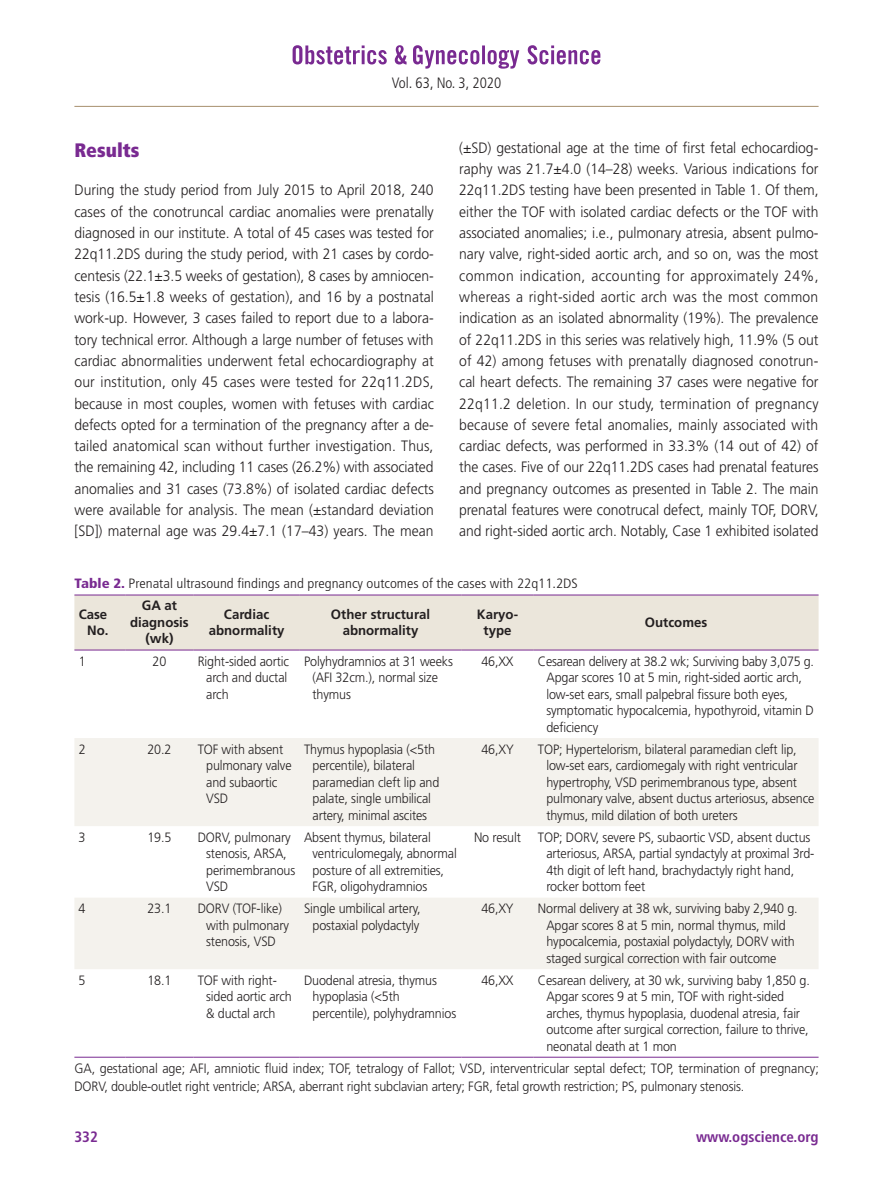
<style>
.page{position:relative;width:893px;height:1191px;background:#fff}
.page>*{position:absolute;margin:0;border:0;box-sizing:border-box;transform-origin:0 0}
.t1{font:900 condensed 19.5px "Frutiger LT Std";color:#792a91}
.t2{font:300 15px/21.3px "Frutiger LT Std";letter-spacing:-.005em;color:#231f20;text-align:justify;scale:.93 1}
.t3{font:700 condensed 15px "Frutiger LT Std";color:#792a91}
.t4{font:300 condensed 15px "Frutiger LT Std";color:#231f20}
.t5{font:300 13.5px/16.5px "Frutiger LT Std";letter-spacing:-.01em;color:#231f20;scale:.93 1}
.t6{font:700 13.5px/16.5px "Frutiger LT Std";color:#231f20;text-align:center}
.t7{font:300 condensed 13.5px "Frutiger LT Std";color:#231f20;scale:1.1 1}
.s1{font-weight:900;color:#792a91}
</style>
<div class="page">
<hr style="left:74px;top:106px;width:745px;height:1px;background:#ad9676">
<svg style="left:527px;top:45px;width:73px;height:19px"></svg>
<svg style="left:413px;top:45px;width:106px;height:24px"></svg>
<svg style="left:293px;top:45px;width:114px;height:19px"></svg>
<div style="left:74px;top:595px;width:745px;height:54px;background:#ebe6db"></div>
<svg style="left:74px;top:738px;width:745px;height:231px;fill:#f4f2ed"></svg>
<hr style="left:74px;top:594px;width:51px;height:1px;background:#792a91">
<hr style="left:125px;top:594px;width:68px;height:1px;background:#792a91">
<hr style="left:193px;top:594px;width:107px;height:1px;background:#792a91">
<hr style="left:300px;top:594px;width:161px;height:1px;background:#792a91">
<hr style="left:461px;top:594px;width:73px;height:1px;background:#792a91">
<hr style="left:534px;top:594px;width:285px;height:1px;background:#792a91">
<hr style="left:74px;top:649px;width:51px;height:1px;background:#792a91">
<hr style="left:125px;top:649px;width:68px;height:1px;background:#792a91">
<hr style="left:193px;top:649px;width:107px;height:1px;background:#792a91">
<hr style="left:300px;top:649px;width:161px;height:1px;background:#792a91">
<hr style="left:461px;top:649px;width:73px;height:1px;background:#792a91">
<hr style="left:534px;top:649px;width:285px;height:1px;background:#792a91">
<hr style="left:74px;top:1057px;width:51px;height:1px;background:#792a91">
<hr style="left:125px;top:1057px;width:68px;height:1px;background:#792a91">
<hr style="left:193px;top:1057px;width:107px;height:1px;background:#792a91">
<hr style="left:300px;top:1057px;width:161px;height:1px;background:#792a91">
<hr style="left:461px;top:1057px;width:73px;height:1px;background:#792a91">
<hr style="left:534px;top:1057px;width:285px;height:1px;background:#792a91">
<p class="t4" style="left:392px;top:74px;width:111px">Vol. 63, No. 3, 2020</p>
<p class="t2" style="left:459px;top:137px;width:388px">(±SD) gestational age at the time of first fetal echocardiog&shy;raphy was 21.7±4.0 (14–28) weeks. Various indications for 22q11.2DS testing have been presented in Table 1. Of them, either the TOF with isolated cardiac defects or the TOF with associated anomalies; i.e., pulmonary atresia, absent pulmo&shy;nary valve, right-sided aortic arch, and so on, was the most common indication, accounting for approximately 24%, whereas a right-sided aortic arch was the most common indication as an isolated abnormality (19%). The prevalence of 22q11.2DS in this series was relatively high, 11.9% (5 out of 42) among fetuses with prenatally diagnosed conotrun&shy;cal heart defects. The remaining 37 cases were negative for 22q11.2 deletion. In our study, termination of pregnancy because of severe fetal anomalies, mainly associated with cardiac defects, was performed in 33.3% (14 out of 42) of the cases. Five of our 22q11.2DS cases had prenatal features and pregnancy outcomes as presented in Table 2. The main prenatal features were conotrucal defect, mainly TOF, DORV, and right-sided aortic arch. Notably, Case 1 exhibited isolated</p>
<p class="t7" style="left:74px;top:576px;width:459px"><span class="s1">Table 2.</span> Prenatal ultrasound findings and pregnancy outcomes of the cases with 22q11.2DS</p>
<p class="t6" style="left:79px;top:606px;width:31px;text-align:right">Case<br>No.</p>
<p class="t6" style="left:130px;top:597px;width:60px">GA at diagnosis (wk)</p>
<p class="t6" style="left:209px;top:606px;width:77px">Cardiac abnormality</p>
<p class="t6" style="left:331px;top:606px;width:101px">Other structural abnormality</p>
<p class="t6" style="left:477px;top:606px;width:43px">Karyo&shy;type</p>
<p class="t6" style="left:645px;top:614px;width:64px">Outcomes</p>
<p class="t5" style="left:79px;top:653px;width:9px">1</p>
<p class="t5" style="left:153px;top:653px;width:16px">20</p>
<p class="t5" style="left:206px;top:653px;width:91px;text-indent:-8px">Right-sided aortic arch and ductal arch</p>
<p class="t5" style="left:313px;top:653px;width:153px;text-indent:-8px">Polyhydramnios at 31 weeks (AFI 32cm.), normal size thymus</p>
<p class="t5" style="left:481px;top:653px;width:36px">46,XX</p>
<p class="t5" style="left:546px;top:653px;width:289px;text-indent:-9px">Cesarean delivery at 38.2 wk; Surviving baby 3,075 g.<br>Apgar scores 10 at 5 min, right-sided aortic arch, low-set ears, small palpebral fissure both eyes, symptomatic hypocalcemia, hypothyroid, vitamin D deficiency</p>
<p class="t5" style="left:79px;top:741px;width:9px">2</p>
<p class="t5" style="left:147px;top:741px;width:27px">20.2</p>
<p class="t5" style="left:206px;top:741px;width:93px;text-indent:-8px">TOF with absent pulmonary valve and subaortic<br>VSD</p>
<p class="t5" style="left:313px;top:741px;width:138px;text-indent:-9px">Thymus hypoplasia (&lt;5th percentile), bilateral paramedian cleft lip and palate, single umbilical artery, minimal ascites</p>
<p class="t5" style="left:481px;top:741px;width:36px">46,XY</p>
<p class="t5" style="left:546px;top:741px;width:290px;text-indent:-8px">TOP; Hypertelorism, bilateral paramedian cleft lip, low-set ears, cardiomegaly with right ventricular hypertrophy, VSD perimembranous type, absent pulmonary valve, absent ductus arteriosus, absence thymus, mild dilation of both ureters</p>
<p class="t5" style="left:79px;top:829px;width:9px">3</p>
<p class="t5" style="left:147px;top:829px;width:27px">19.5</p>
<p class="t5" style="left:206px;top:829px;width:97px;text-indent:-8px">DORV, pulmonary stenosis, ARSA, perimembranous<br>VSD</p>
<p class="t5" style="left:313px;top:829px;width:157px;text-indent:-8px">Absent thymus, bilateral ventriculomegaly, abnormal posture of all extremities,<br>FGR, oligohydramnios</p>
<p class="t5" style="left:474px;top:829px;width:52px">No result</p>
<p class="t5" style="left:546px;top:829px;width:290px;text-indent:-8px">TOP; DORV, severe PS, subaortic VSD, absent ductus arteriosus, ARSA, partial syndactyly at proximal 3rd-4th digit of left hand, brachydactyly right hand, rocker bottom feet</p>
<p class="t5" style="left:79px;top:900px;width:9px">4</p>
<p class="t5" style="left:147px;top:900px;width:27px">23.1</p>
<p class="t5" style="left:206px;top:900px;width:91px;text-indent:-8px">DORV (TOF-like) with pulmonary stenosis, VSD</p>
<p class="t5" style="left:304px;top:900px;width:127px;text-align:center">Single umbilical artery, postaxial polydactyly</p>
<p class="t5" style="left:481px;top:900px;width:36px">46,XY</p>
<p class="t5" style="left:546px;top:900px;width:272px;text-indent:-8px">Normal delivery at 38 wk, surviving baby 2,940 g.<br>Apgar scores 8 at 5 min, normal thymus, mild hypocalcemia, postaxial polydactyly, DORV with staged surgical correction with fair outcome</p>
<p class="t5" style="left:79px;top:971px;width:9px">5</p>
<p class="t5" style="left:147px;top:971px;width:27px">18.1</p>
<p class="t5" style="left:206px;top:971px;width:94px;text-indent:-8px">TOF with right&shy;sided aortic arch &amp; ductal arch</p>
<p class="t5" style="left:312px;top:971px;width:156px;text-indent:-8px">Duodenal atresia, thymus hypoplasia (&lt;5th percentile), polyhydramnios</p>
<p class="t5" style="left:481px;top:971px;width:36px">46,XX</p>
<p class="t5" style="left:546px;top:971px;width:285px;text-indent:-9px">Cesarean delivery, at 30 wk, surviving baby 1,850 g.<br>Apgar scores 9 at 5 min, TOF with right-sided arches, thymus hypoplasia, duodenal atresia, fair outcome after surgical correction, failure to thrive, neonatal death at 1 mon</p>
<p class="t5" style="left:74px;top:1059px;width:802px;line-height:18px">GA, gestational age; AFI, amniotic fluid index; TOF, tetralogy of Fallot; VSD, interventricular septal defect; TOP, termination of pregnancy;<br>DORV, double-outlet right ventricle; ARSA, aberrant right subclavian artery; FGR, fetal growth restriction; PS, pulmonary stenosis.</p>
<h1 class="t1" style="left:74px;top:138px;width:66px">Results</h1>
<p class="t2" style="left:74px;top:180px;width:388px">During the study period from July 2015 to April 2018, 240 cases of the conotruncal cardiac anomalies were prenatally diagnosed in our institute. A total of 45 cases was tested for 22q11.2DS during the study period, with 21 cases by cordo&shy;centesis (22.1±3.5 weeks of gestation), 8 cases by amniocen&shy;tesis (16.5±1.8 weeks of gestation), and 16 by a postnatal work-up. However, 3 cases failed to report due to a labora&shy;tory technical error. Although a large number of fetuses with cardiac abnormalities underwent fetal echocardiography at our institution, only 45 cases were tested for 22q11.2DS, because in most couples, women with fetuses with cardiac defects opted for a termination of the pregnancy after a de&shy;tailed anatomical scan without further investigation. Thus, the remaining 42, including 11 cases (26.2%) with associated anomalies and 31 cases (73.8%) of isolated cardiac defects were available for analysis. The mean (±standard deviation [SD]) maternal age was 29.4±7.1 (17–43) years. The mean</p>
<p class="t3" style="left:74px;top:1128px;width:25px">332</p>
<p class="t3" style="left:696px;top:1128px;width:124px">www.ogscience.org</p>
</div>
